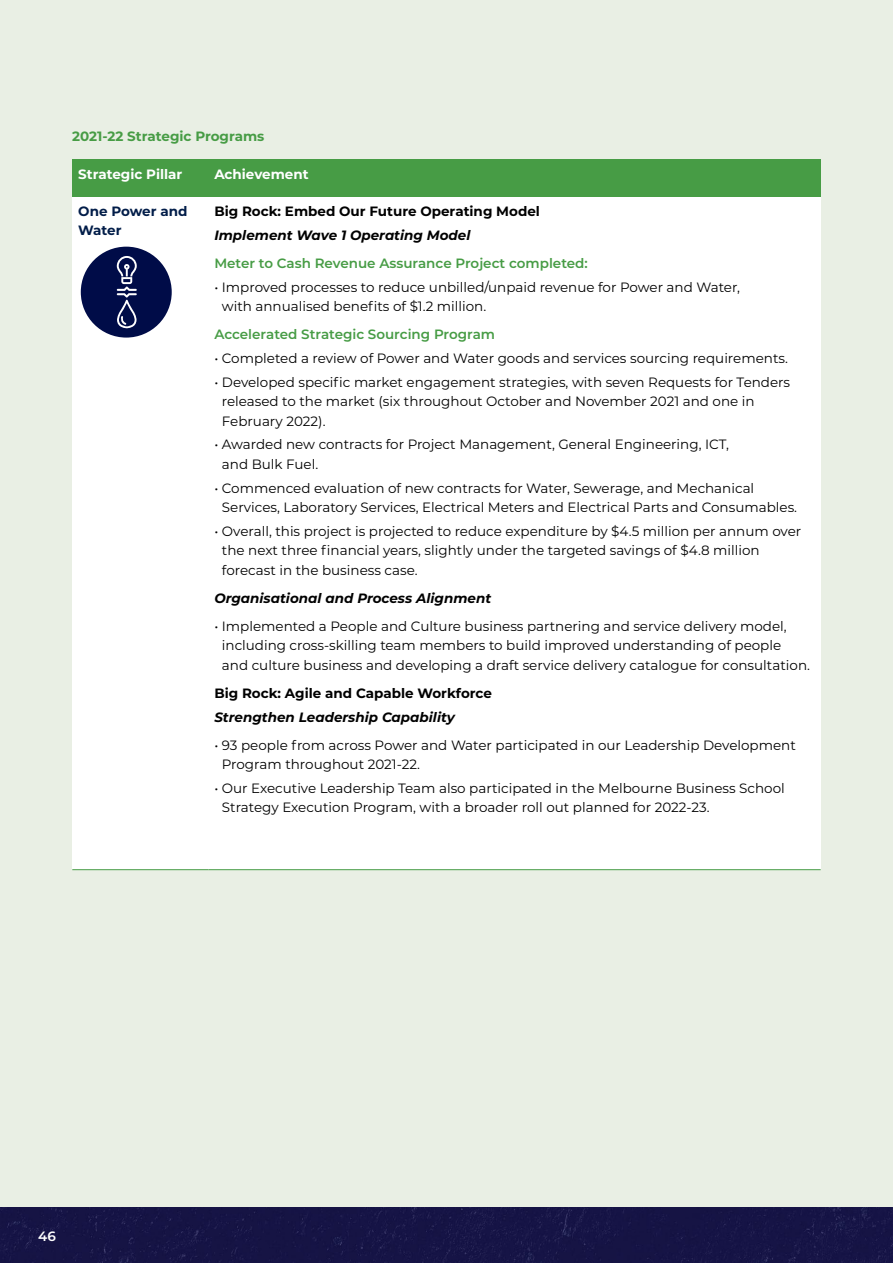
<style>
.page{position:relative;width:893px;height:1263px;background:#fff}
.page>*{position:absolute;margin:0;border:0;box-sizing:border-box;transform-origin:0 0}
.t1{font:13.5px/19.5px "Montserrat";color:#000}
.t2{font:italic 700 13.5px "Montserrat";color:#000}
.t3{font:600 13.5px "Montserrat";color:#479c45}
.t4{font:700 13.5px "Montserrat";color:#000}
.t5{font:700 13.5px "Montserrat";color:#fff}
.t6{font:700 13.5px "Montserrat";color:#479c45}
.t7{font:700 13.5px/18.9px "Montserrat";color:#021d49}
.t8{font:600 13.5px "Montserrat";color:#fff}
</style>
<div class="page">
<div style="left:0;top:0;width:893px;height:1208px;background:#e9efe4"></div>
<div style="left:208px;top:197px;width:613px;height:673px;background:#fff"></div>
<div style="left:72px;top:159px;width:136px;height:38px;background:#479c45"></div>
<div style="left:208px;top:159px;width:613px;height:38px;background:#479c45"></div>
<div style="left:72px;top:197px;width:136px;height:673px;background:#fff"></div>
<hr style="left:72px;top:869px;width:136px;height:1px;background:#479c45">
<hr style="left:208px;top:869px;width:613px;height:1px;background:#479c45">
<div style="left:81px;top:247px;width:91px;height:91px;background:#000c48;border-radius:50%"></div>
<svg style="left:117px;top:256px;width:20px;height:72px"></svg>
<div style="left:0;top:1208px;width:893px;height:55px;background:#161445"></div>
<p class="t6" style="left:72px;top:126px;width:194px">2021-22 Strategic Programs</p>
<p class="t5" style="left:78px;top:164px;width:106px">Strategic Pillar</p>
<p class="t7" style="left:78px;top:201px;width:111px">One Power and<br>Water</p>
<p class="t5" style="left:214px;top:164px;width:96px">Achievement</p>
<p class="t4" style="left:214px;top:202px;width:327px">Big Rock: Embed Our Future Operating Model</p>
<p class="t2" style="left:214px;top:225px;width:258px">Implement Wave 1 Operating Model</p>
<p class="t3" style="left:214px;top:253px;width:375px">Meter to Cash Revenue Assurance Project completed:</p>
<p class="t1" style="left:222px;top:277px;width:520px;text-indent:-8px">• Improved processes to reduce unbilled/unpaid revenue for Power and Water, with annualised benefts of $1.2 million.</p>
<p class="t3" style="left:214px;top:325px;width:282px">Accelerated Strategic Sourcing Program</p>
<p class="t1" style="left:214px;top:348px;width:575px">• Completed a review of Power and Water goods and services sourcing requirements.</p>
<p class="t1" style="left:222px;top:371px;width:570px;text-indent:-8px">• Developed specifc market engagement strategies, with seven Requests for Tenders released to the market (six throughout October and November 2021 and one in<br>February 2022).</p>
<p class="t1" style="left:222px;top:434px;width:508px;text-indent:-8px">• Awarded new contracts for Project Management, General Engineering, ICT, and Bulk Fuel.</p>
<p class="t1" style="left:222px;top:477px;width:577px;text-indent:-8px">• Commenced evaluation of new contracts for Water, Sewerage, and Mechanical<br>Services, Laboratory Services, Electrical Meters and Electrical Parts and Consumables.</p>
<p class="t1" style="left:222px;top:521px;width:581px;text-indent:-8px">• Overall, this project is projected to reduce expenditure by $4.5 million per annum over the next three fnancial years, slightly under the targeted savings of $4.8 million forecast in the business case.</p>
<p class="t2" style="left:214px;top:588px;width:278px">Organisational and Process Alignment</p>
<p class="t1" style="left:222px;top:616px;width:590px;text-indent:-8px">• Implemented a People and Culture business partnering and service delivery model, including cross-skilling team members to build improved understanding of people and culture business and developing a draft service delivery catalogue for consultation.</p>
<p class="t4" style="left:214px;top:683px;width:279px">Big Rock: Agile and Capable Workforce</p>
<p class="t2" style="left:214px;top:707px;width:242px">Strengthen Leadership Capability</p>
<p class="t1" style="left:222px;top:734px;width:575px;text-indent:-8px">• 93 people from across Power and Water participated in our Leadership Development<br>Program throughout 2021-22.</p>
<p class="t1" style="left:222px;top:778px;width:564px;text-indent:-8px">• Our Executive Leadership Team also participated in the Melbourne Business School<br>Strategy Execution Program, with a broader roll out planned for 2022-23.</p>
<p class="t8" style="left:38px;top:1226px;width:19px">46</p>
</div>
